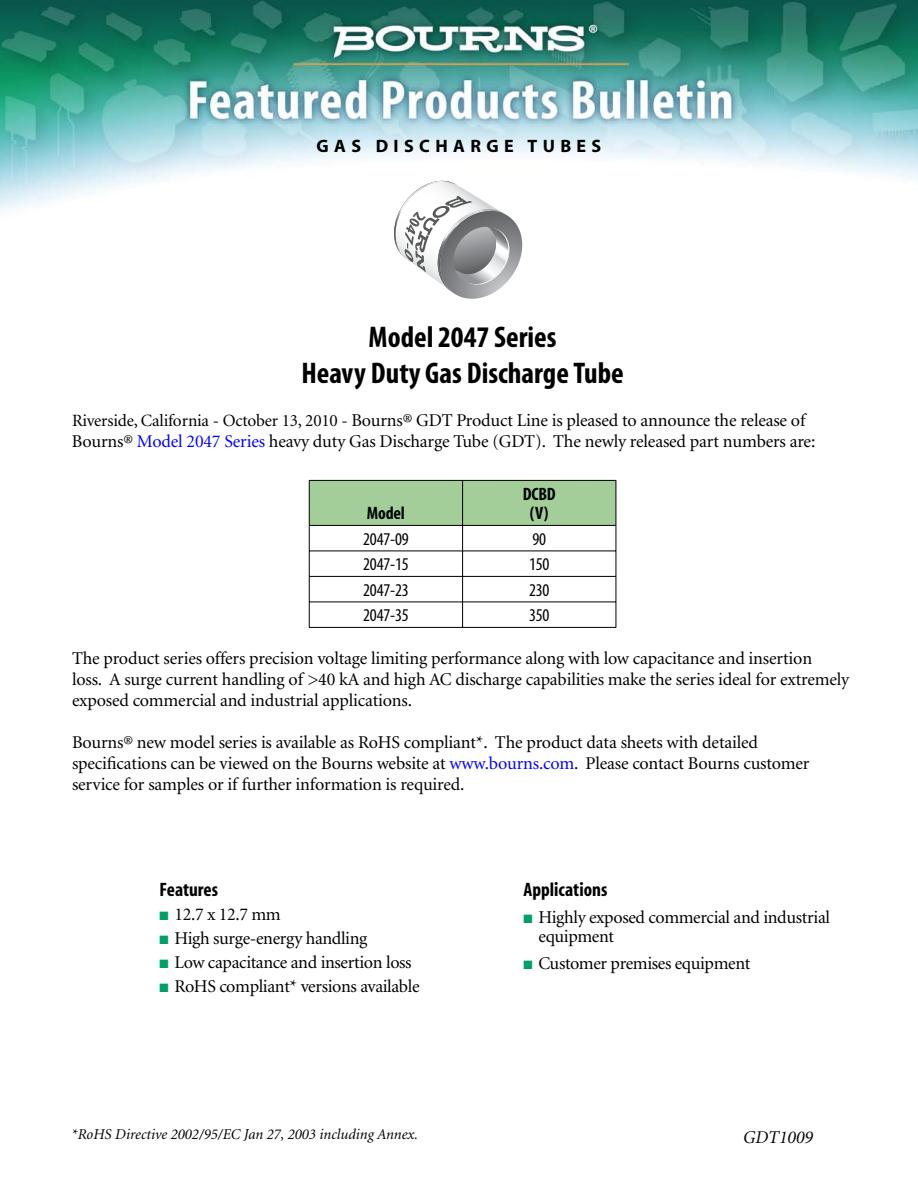
<style>
.page{position:relative;width:918px;height:1188px;background:#fff}
.page>*{position:absolute;margin:0;border:0;box-sizing:border-box;transform-origin:0 0}
.t1{font:700 condensed 30px/36px "Myriad Pro";color:#000;text-align:center}
.t2{font:700 condensed 19.5px "Myriad";color:#000}
.t3{font:18px/21px "Minion";letter-spacing:-.01em;color:#000}
.t4{font:condensed 18px "Myriad";letter-spacing:-.01em;color:#000}
.t5{font:700 18px "Myriad Pro";letter-spacing:.3em;color:#000}
.t6{font:700 condensed 18px/19.5px "Myriad";letter-spacing:-.01em;color:#030507;text-align:center}
.t7{font:italic 18px "Minion";color:#000}
.t8{font:italic 15px "Minion";color:#000}
.s1{font-size:17.25px}
.s2{color:#00f}
.s3{color:#009f68}
</style>
<div class="page">
<img style="left:0;top:0;width:918px;height:211px">
<svg style="left:309px;top:480px;width:308px;height:147px"></svg>
<hr style="left:309px;top:627px;width:307px;height:1px;background:#000">
<svg style="left:394px;top:181px;width:128px;height:118px"></svg>
<p class="t5" style="left:317px;top:135px;width:286px">GAS DISCHARGE TUBES</p>
<h1 class="t1" style="left:301px;top:322px;width:324px">Model 2047 Series<br>Heavy Duty Gas Discharge Tube</h1>
<p class="t3" style="left:72px;top:411px;width:745px"><span class="s1">Riverside, California - October 13, 2010 -</span> Bourns® GDT Product Line is pleased to announce the release of<br>Bourns® <span class="s2">Model 2047 Series</span> heavy duty Gas Discharge Tube (GDT). The newly released part numbers are:</p>
<p class="t6" style="left:367px;top:503px;width:40px">Model</p>
<p class="t6" style="left:523px;top:484px;width:34px">DCBD (V)</p>
<p class="t4" style="left:363px;top:530px;width:47px">2047-09</p>
<p class="t4" style="left:532px;top:530px;width:15px">90</p>
<p class="t4" style="left:363px;top:556px;width:47px">2047-15</p>
<p class="t4" style="left:529px;top:556px;width:22px">150</p>
<p class="t4" style="left:363px;top:581px;width:47px">2047-23</p>
<p class="t4" style="left:529px;top:581px;width:22px">230</p>
<p class="t4" style="left:363px;top:607px;width:47px">2047-35</p>
<p class="t4" style="left:529px;top:607px;width:22px">350</p>
<p class="t3" style="left:72px;top:649px;width:779px">The product series offers precision voltage limiting performance along with low capacitance and insertion<br>loss. A surge current handling of &gt;40 kA and high AC discharge capabilities make the series ideal for extremely exposed commercial and industrial applications.</p>
<p class="t3" style="left:72px;top:733px;width:739px">Bourns® new model series is available as RoHS compliant*. The product data sheets with detailed specifications can be viewed on the Bourns website at <span class="s2">www.bourns.com</span>. Please contact Bourns customer service for samples or if further information is required.</p>
<p class="t2" style="left:159px;top:878px;width:60px">Features</p>
<p class="t3" style="left:159px;top:905px;width:123px"><span class="s3">■</span> 12.7 x 12.7 mm</p>
<p class="t3" style="left:159px;top:929px;width:209px"><span class="s3">■</span> High surge-energy handling</p>
<p class="t3" style="left:159px;top:953px;width:254px"><span class="s3">■</span> Low capacitance and insertion loss</p>
<p class="t3" style="left:159px;top:977px;width:262px"><span class="s3">■</span> RoHS compliant* versions available</p>
<p class="t8" style="left:71px;top:1128px;width:348px">*RoHS Directive 2002/95/EC Jan 27, 2003 including Annex.</p>
<p class="t2" style="left:524px;top:878px;width:85px">Applications</p>
<p class="t3" style="left:539px;top:909px;width:293px;line-height:19.5px;text-indent:-15px"><span class="s3">■</span> Highly exposed commercial and industrial equipment</p>
<p class="t3" style="left:524px;top:954px;width:228px"><span class="s3">■</span> Customer premises equipment</p>
<p class="t7" style="left:743px;top:1130px;width:71px">GDT1009</p>
</div>
